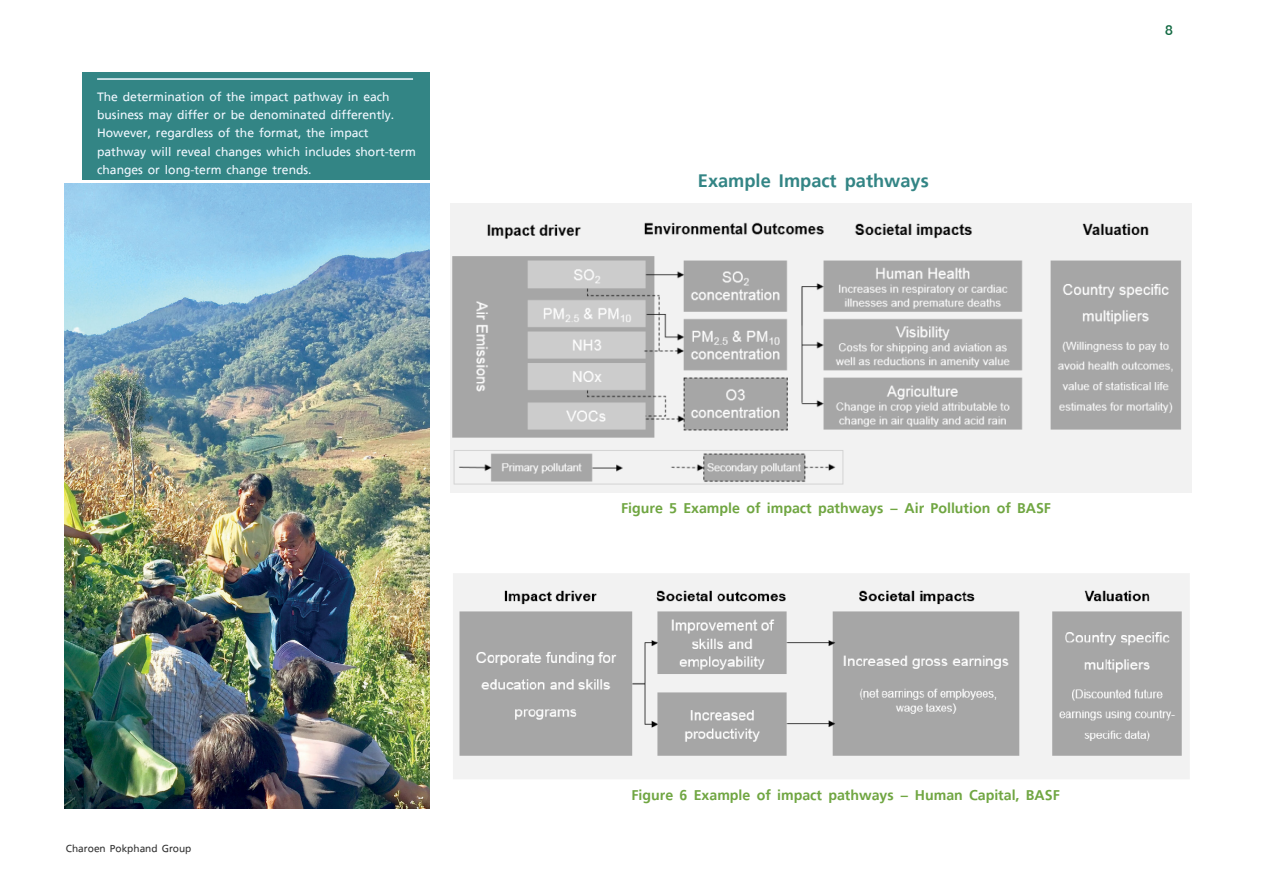
<style>
.page{position:relative;width:1263px;height:893px;background:#fff}
.page>*{position:absolute;margin:0;border:0;box-sizing:border-box;transform-origin:0 0}
.t1{font:700 27px "True";color:#338585}
.t2{font:700 21px "True";color:#70a642}
.t3{font:21px "True Text B Bold";color:#126942}
.t4{font:500 18px/18.5px "True";color:#f1f8ff}
.t5{font:500 15px "True";color:#333}
</style>
<div class="page">
<div style="left:82px;top:72px;width:347px;height:107px;background:#338585"></div>
<hr style="left:97px;top:78px;width:316px;height:2px;background:#f1f8ff">
<img style="left:451px;top:203px;width:740px;height:290px">
<img style="left:453px;top:573px;width:737px;height:206px">
<img style="left:64px;top:184px;width:365px;height:624px">
<p class="t4" style="left:97px;top:87px;width:320px">The determination of the impact pathway in each business may differ or be denominated differently.<br>However, regardless of the format, the impact pathway will reveal changes which includes short-term changes or long-term change trends.</p>
<p class="t5" style="left:66px;top:840px;width:127px">Charoen Pokphand Group</p>
<h1 class="t1" style="left:698px;top:165px;width:232px">Example Impact pathways</h1>
<p class="t3" style="left:1165px;top:17px;width:9px">8</p>
<p class="t2" style="left:621px;top:496px;width:431px">Figure 5 Example of impact pathways – Air Pollution of BASF</p>
<p class="t2" style="left:631px;top:783px;width:430px">Figure 6 Example of impact pathways – Human Capital, BASF</p>
</div>
